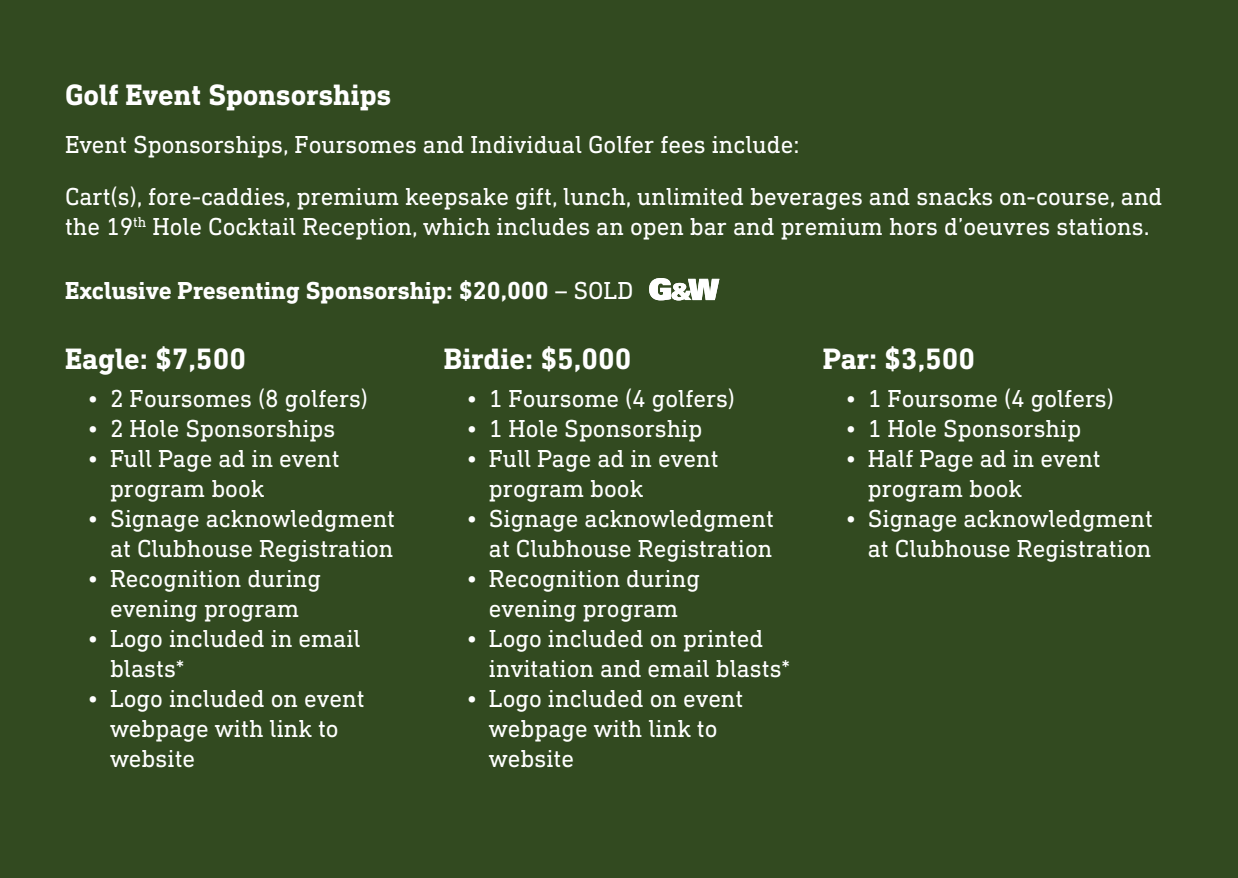
<style>
.page{position:relative;width:1238px;height:878px;background:#324a20}
.page>*{position:absolute;margin:0;border:0;box-sizing:border-box;transform-origin:0 0}
.body{font:700 30px "DIN Next Slab Pro";color:#fff}
.body_2{font:25px/30px "DIN Next Slab Pro";color:#fff}
.body-2{font:700 25px "DIN Next Slab Pro";color:#fff}
.s1{font-weight:400}
</style>
<div class="page">
<svg style="left:649px;top:278px;width:70px;height:22px"></svg>
<p class="body" style="left:65px;top:78px;width:328px">Golf Event Sponsorships</p>
<p class="body_2" style="left:65px;top:129px;width:736px">Event Sponsorships, Foursomes and Individual Golfer fees include:</p>
<p class="body_2" style="left:65px;top:181px;width:1099px">Cart(s), fore-caddies, premium keepsake gift, lunch, unlimited beverages and snacks on-course, and the 19<sup>th</sup> Hole Cocktail Reception, which includes an open bar and premium hors d’oeuvres stations.</p>
<p class="body-2" style="left:65px;top:276px;width:570px">Exclusive Presenting Sponsorship: $20,000 <span class="s1">– SOLD</span></p>
<p class="body" style="left:65px;top:341px;width:182px">Eagle: $7,500</p>
<p class="body_2" style="left:88px;top:382px;width:282px">• 2 Foursomes (8 golfers)</p>
<p class="body_2" style="left:88px;top:412px;width:249px">• 2 Hole Sponsorships</p>
<p class="body_2" style="left:110px;top:442px;width:231px;text-indent:-22px">• Full Page ad in event program book</p>
<p class="body_2" style="left:88px;top:502px;width:309px;text-align:right">• Signage acknowledgment at Clubhouse Registration</p>
<p class="body_2" style="left:88px;top:562px;width:235px;text-align:center">• Recognition during evening program</p>
<p class="body_2" style="left:110px;top:622px;width:252px;text-indent:-22px">• Logo included in email blasts*</p>
<p class="body_2" style="left:110px;top:682px;width:256px;text-indent:-22px">• Logo included on event webpage with link to website</p>
<p class="body" style="left:444px;top:341px;width:189px">Birdie: $5,000</p>
<p class="body_2" style="left:466px;top:382px;width:270px">• 1 Foursome (4 golfers)</p>
<p class="body_2" style="left:466px;top:412px;width:237px">• 1 Hole Sponsorship</p>
<p class="body_2" style="left:489px;top:442px;width:231px;text-indent:-22px">• Full Page ad in event program book</p>
<p class="body_2" style="left:466px;top:502px;width:309px;text-align:right">• Signage acknowledgment at Clubhouse Registration</p>
<p class="body_2" style="left:466px;top:562px;width:235px;text-align:center">• Recognition during evening program</p>
<p class="body_2" style="left:489px;top:622px;width:303px;text-indent:-22px">• Logo included on printed invitation and email blasts*</p>
<p class="body_2" style="left:489px;top:682px;width:256px;text-indent:-22px">• Logo included on event webpage with link to website</p>
<p class="body" style="left:822px;top:341px;width:154px">Par: $3,500</p>
<p class="body_2" style="left:845px;top:382px;width:270px">• 1 Foursome (4 golfers)</p>
<p class="body_2" style="left:845px;top:412px;width:237px">• 1 Hole Sponsorship</p>
<p class="body_2" style="left:868px;top:442px;width:234px;text-indent:-22px">• Half Page ad in event program book</p>
<p class="body_2" style="left:845px;top:502px;width:309px;text-align:right">• Signage acknowledgment at Clubhouse Registration</p>
</div>
